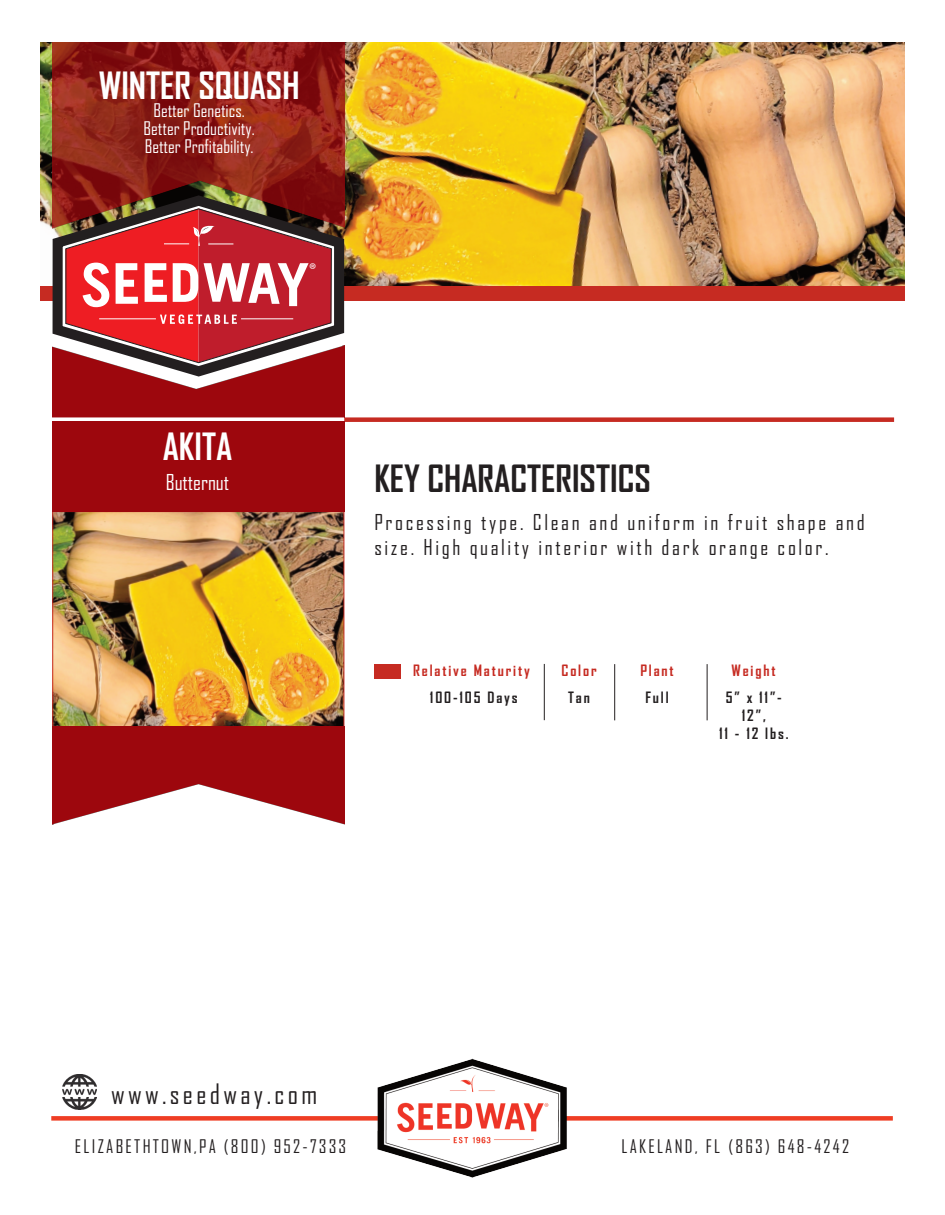
<style>
.page{position:relative;width:945px;height:1215px;background:#fff}
.page>*{position:absolute;margin:0;border:0;box-sizing:border-box;transform-origin:0 0}
.t1{font:700 36px "Agency FB";color:#231f20}
.t2{font:700 36px "Agency FB";color:#fff}
.t3{font:27px "Agency FB";letter-spacing:.125em;color:#231f20}
.t4{font:21px/25.2px "Agency FB";letter-spacing:.125em;color:#231f20}
.t5{font:21px "Agency FB";color:#fff}
.t6{font:18px/18px "Agency FB";color:#fff;text-align:center}
.t7{font:18px "Agency FB";letter-spacing:.125em;color:#231f20}
.t8{font:17.1px "Myriad Pro";color:#fff}
.t9{font:700 15px/18px "Agency FB";letter-spacing:.125em;color:#231f20;text-align:center}
.t10{font:700 15px "Agency FB";letter-spacing:.125em;color:#c62b22}
</style>
<div class="page">
<img style="left:53px;top:422px;width:291px;height:403px">
<div style="left:53px;top:511px;width:291px;height:216px;border:1px solid #c62b22"></div>
<img style="left:40px;top:42px;width:865px;height:244px">
<div style="left:40px;top:286px;width:865px;height:15px;background:#c62b22"></div>
<div style="left:344px;top:417px;width:550px;height:5px;background:#c62b22"></div>
<svg style="left:53px;top:233px;width:291px;height:113px"></svg>
<svg style="left:65px;top:233px;width:267px;height:113px;background:#d24b52"></svg>
<img style="left:53px;top:42px;width:291px;height:191px">
<img style="left:53px;top:346px;width:291px;height:71px">
<div style="left:51px;top:1116px;width:842px;height:5px;background:#ef3d24"></div>
<img style="left:374px;top:1058px;width:196px;height:120px">
<img style="left:62px;top:1074px;width:34px;height:35px">
<div style="left:374px;top:664px;width:27px;height:15px;background:#c62b22"></div>
<hr style="left:544px;top:664px;width:1px;height:56px;background:#231f20">
<hr style="left:614px;top:664px;width:1px;height:56px;background:#231f20">
<hr style="left:707px;top:664px;width:1px;height:56px;background:#231f20">
<h1 class="t2" style="left:99px;top:66px;width:202px">WINTER SQUASH</h1>
<p class="t6" style="left:144px;top:102px;width:113px">Better Genetics.<br>Better Productivity.<br>Better Profitability.</p>
<p class="t8" style="left:309px;top:262px;width:9px">®</p>
<h1 class="t2" style="left:163px;top:427px;width:71px">AKITA</h1>
<p class="t5" style="left:166px;top:471px;width:65px">Butternut</p>
<h1 class="t1" style="left:374px;top:458px;width:278px">KEY CHARACTERISTICS</h1>
<p class="t4" style="left:374px;top:510px;width:492px">Processing type. Clean and uniform in fruit shape and size. High quality interior with dark orange color.</p>
<p class="t10" style="left:413px;top:662px;width:118px">Relative Maturity</p>
<p class="t9" style="left:430px;top:689px;width:89px">100-105 Days</p>
<p class="t10" style="left:561px;top:662px;width:37px">Color</p>
<p class="t9" style="left:568px;top:689px;width:23px">Tan</p>
<p class="t10" style="left:640px;top:662px;width:35px">Plant</p>
<p class="t9" style="left:645px;top:689px;width:25px">Full</p>
<p class="t10" style="left:731px;top:662px;width:46px">Weight</p>
<p class="t9" style="left:719px;top:689px;width:71px">5” x 11”-<br>12”,<br>11 - 12 lbs.</p>
<p class="t3" style="left:111px;top:1079px;width:208px">www.seedway.com</p>
<p class="t7" style="left:75px;top:1137px;width:273px">ELIZABETHTOWN,PA (800) 952-7333</p>
<p class="t7" style="left:621px;top:1137px;width:229px">LAKELAND, FL (863) 648-4242</p>
</div>
